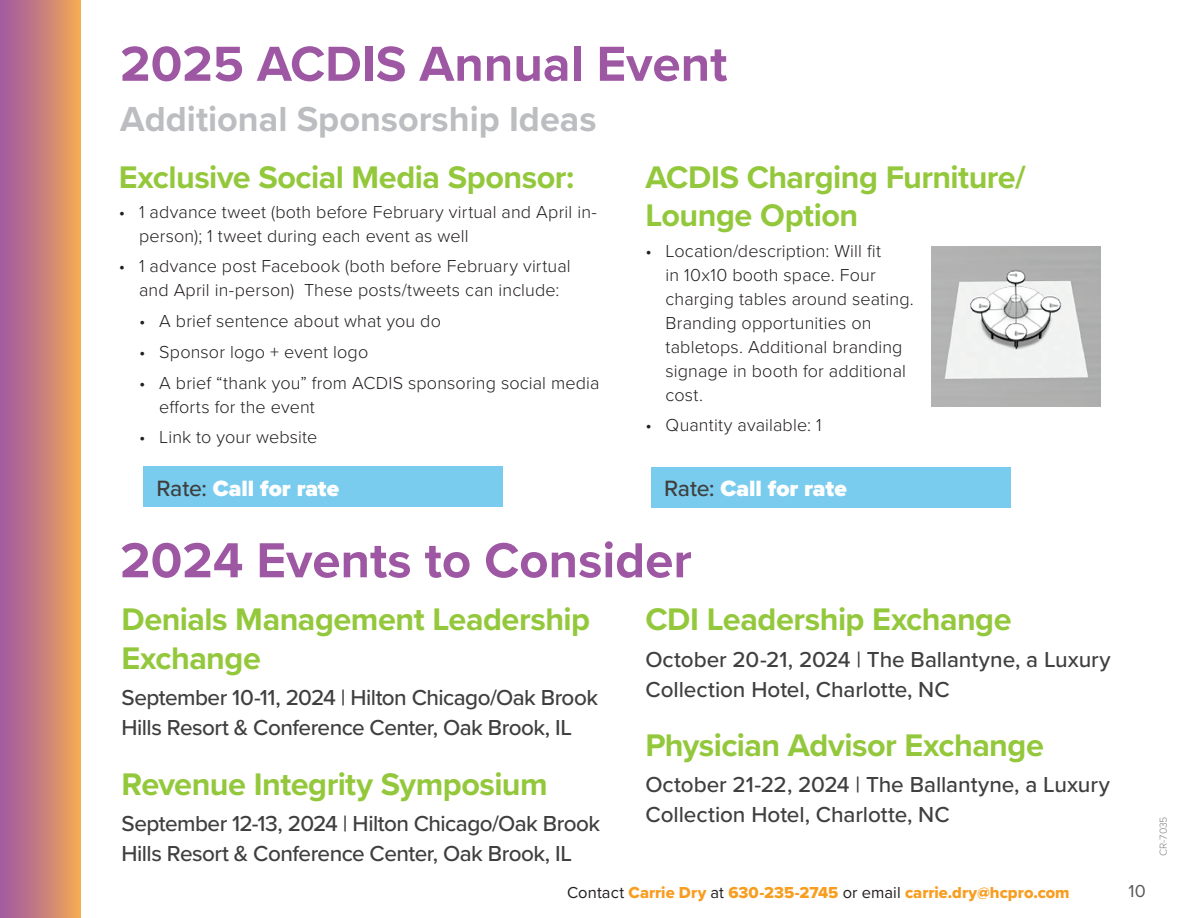
<style>
.page{position:relative;width:1188px;height:918px;background:#fff}
.page>*{position:absolute;margin:0;border:0;box-sizing:border-box;transform-origin:0 0}
.t1{font:700 51px "Proxima Nova";color:#9d57a3}
.t2{font:700 36px "Proxima Nova";color:#bcbdc0}
.t3{font:700 32.4px/38.8px "Proxima Nova";letter-spacing:-.015em;color:#94c83c}
.t4{font:900 22.95px "Proxima Nova";letter-spacing:-.005em;color:#fff}
.t5{font:500 22.5px/30px "Proxima Nova";letter-spacing:-.02em;color:#3f3f3f}
.t6{font:300 18px/24px "Proxima Nova";letter-spacing:.005em;color:#231f20}
.t7{font:18px "Proxima Nova";color:#57585a}
.t8{font:16.5px "Proxima Nova Extrabld";color:#f89d20}
.t9{font:300 10.5px "Proxima Nova";letter-spacing:-.01em;color:#808285}
.s1{font-weight:500;color:#3f3f3f}
.s2{font-family:"Proxima Nova";color:#231f20}
</style>
<div class="page">
<div style="left:0;top:0;width:81px;height:918px;background:linear-gradient(to right,#9e57a3,#f3a955)"></div>
<div style="left:143px;top:466px;width:360px;height:41px;background:#79ccee"></div>
<img style="left:932px;top:247px;width:168px;height:160px">
<div style="left:651px;top:467px;width:359px;height:41px;background:#79ccee"></div>
<p class="t1" style="left:120px;top:26px;width:609px">2025 ACDIS Annual Event</p>
<p class="t2" style="left:120px;top:92px;width:478px">Additional Sponsorship Ideas</p>
<p class="t3" style="left:119px;top:157px;width:457px">Exclusive Social Media Sponsor:</p>
<p class="t6" style="left:139px;top:199px;width:459px;text-indent:-20px">• 1 advance tweet (both before February virtual and April in&shy;person); 1 tweet during each event as well</p>
<p class="t6" style="left:119px;top:253px;width:453px;text-align:center">• 1 advance post Facebook (both before February virtual and April in-person) These posts/tweets can include:</p>
<p class="t6" style="left:139px;top:308px;width:303px">• A brief sentence about what you do</p>
<p class="t6" style="left:139px;top:339px;width:231px">• Sponsor logo + event logo</p>
<p class="t6" style="left:159px;top:370px;width:442px;text-indent:-20px">• A brief “thank you” from ACDIS sponsoring social media efforts for the event</p>
<p class="t6" style="left:139px;top:424px;width:180px">• Link to your website</p>
<p class="t4" style="left:156px;top:471px;width:184px"><span class="s1">Rate:</span> Call for rate</p>
<p class="t3" style="left:645px;top:157px;width:382px">ACDIS Charging Furniture/<br>Lounge Option</p>
<p class="t6" style="left:666px;top:238px;width:250px;text-indent:-20px">• Location/description: Will fit<br>in 10x10 booth space. Four charging tables around seating.<br>Branding opportunities on tabletops. Additional branding signage in booth for additional cost.</p>
<p class="t6" style="left:645px;top:412px;width:178px">• Quantity available: 1</p>
<p class="t4" style="left:664px;top:472px;width:184px"><span class="s1">Rate:</span> Call for rate</p>
<p class="t1" style="left:120px;top:522px;width:573px">2024 Events to Consider</p>
<p class="t3" style="left:122px;top:600px;width:470px">Denials Management Leadership<br>Exchange</p>
<p class="t5" style="left:122px;top:682px;width:478px">September 10-11, 2024 | Hilton Chicago/Oak Brook<br>Hills Resort &amp; Conference Center, Oak Brook, IL</p>
<p class="t3" style="left:122px;top:764px;width:428px">Revenue Integrity Symposium</p>
<p class="t5" style="left:122px;top:807px;width:480px">September 12-13, 2024 | Hilton Chicago/Oak Brook<br>Hills Resort &amp; Conference Center, Oak Brook, IL</p>
<p class="t3" style="left:645px;top:600px;width:368px">CDI Leadership Exchange</p>
<p class="t5" style="left:645px;top:643px;width:467px">October 20-21, 2024 | The Ballantyne, a Luxury<br>Collection Hotel, Charlotte, NC</p>
<p class="t3" style="left:645px;top:725px;width:400px">Physician Advisor Exchange</p>
<p class="t5" style="left:645px;top:768px;width:466px">October 21-22, 2024 | The Ballantyne, a Luxury<br>Collection Hotel, Charlotte, NC</p>
<p class="t8" style="left:567px;top:880px;width:504px"><span class="s2">Contact</span> Carrie Dry <span class="s2">at</span> 630-235-2745 <span class="s2">or email</span> carrie.dry@hcpro.com</p>
<p class="t7" style="left:1129px;top:878px;width:19px">10</p>
<p class="t9" style="left:1156px;top:856px;width:41px;rotate:-90deg">CR-7035</p>
</div>
